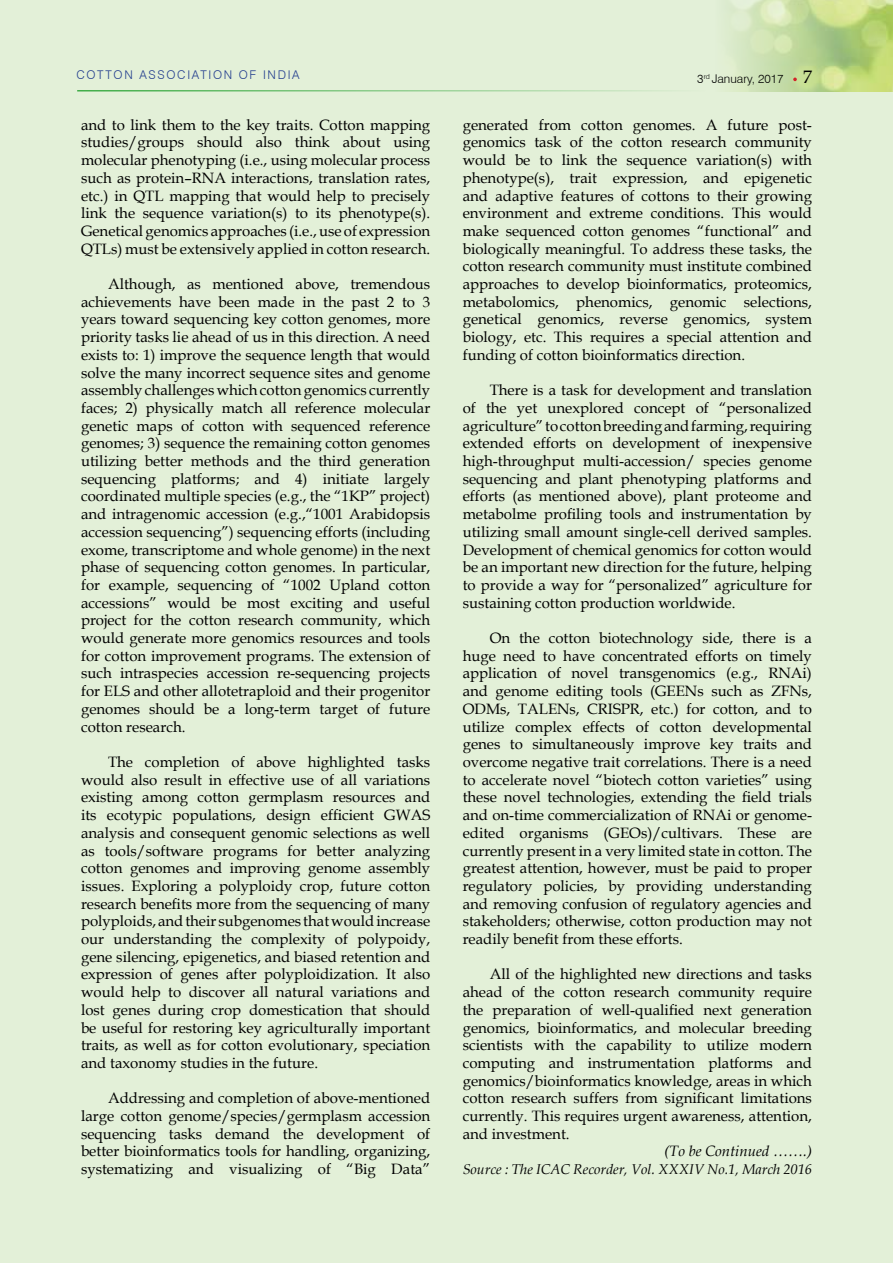
<style>
.page{position:relative;width:893px;height:1263px;background:#e3f0d8}
.page>*{position:absolute;margin:0;border:0;box-sizing:border-box;transform-origin:0 0}
.t1{font:15px/17.7px "Book Antiqua";color:#000;text-align:justify}
.t2{font:italic 15px "Book Antiqua";color:#000}
.t3{font:italic 14.25px "Book Antiqua";color:#000}
.t4{font:300 12px "Swiss 721 BT";letter-spacing:.14em;color:#25408f}
.t5{font:300 12px "Swiss 721 BT";color:#000}
.s1{font-family:"Book Antiqua";font-weight:400;font-size:18px}
</style>
<div class="page">
<img style="left:727px;top:0;width:166px;height:91px">
<hr style="left:77px;top:90px;width:628px;height:2px;background:#41ad49">
<svg style="left:793px;top:78px;width:4px;height:3px"></svg>
<p class="t4" style="left:76px;top:67px;width:225px">COTTON ASSOCIATION OF INDIA</p>
<p class="t5" style="left:697px;top:71px;width:116px">3<sup>RD</sup> JANUARY, 2017 <span class="s1">7</span></p>
<p class="t1" style="left:81px;top:115px;width:351px">and to link them to the key traits. Cotton mapping studies/groups should also think about using molecular phenotyping (i.e., using molecular process such as protein–RNA interactions, translation rates, etc.) in QTL mapping that would help to precisely link the sequence variation(s) to its phenotype(s).<br>Genetical genomics approaches (i.e., use of expression QTLs) must be extensively applied in cotton research.</p>
<p class="t1" style="left:81px;top:275px;width:351px;text-indent:27px">Although, as mentioned above, tremendous achievements have been made in the past 2 to 3 years toward sequencing key cotton genomes, more priority tasks lie ahead of us in this direction. A need exists to: 1) improve the sequence length that would solve the many incorrect sequence sites and genome assembly challenges which cotton genomics currently faces; 2) physically match all reference molecular genetic maps of cotton with sequenced reference genomes; 3) sequence the remaining cotton genomes utilizing better methods and the third generation sequencing platforms; and 4) initiate largely coordinated multiple species (e.g., the “1KP” project) and intragenomic accession (e.g.,“1001 Arabidopsis accession sequencing”) sequencing efforts (including exome, transcriptome and whole genome) in the next phase of sequencing cotton genomes. In particular, for example, sequencing of “1002 Upland cotton accessions” would be most exciting and useful project for the cotton research community, which would generate more genomics resources and tools for cotton improvement programs. The extension of such intraspecies accession re-sequencing projects for ELS and other allotetraploid and their progenitor genomes should be a long-term target of future cotton research.</p>
<p class="t1" style="left:81px;top:753px;width:351px;text-indent:27px">The completion of above highlighted tasks would also result in effective use of all variations existing among cotton germplasm resources and its ecotypic populations, design efficient GWAS analysis and consequent genomic selections as well as tools/software programs for better analyzing cotton genomes and improving genome assembly issues. Exploring a polyploidy crop, future cotton research benefits more from the sequencing of many polyploids, and their subgenomes that would increase our understanding the complexity of polypoidy, gene silencing, epigenetics, and biased retention and expression of genes after polyploidization. It also would help to discover all natural variations and lost genes during crop domestication that should be useful for restoring key agriculturally important traits, as well as for cotton evolutionary, speciation and taxonomy studies in the future.</p>
<p class="t1" style="left:81px;top:1089px;width:351px;text-indent:27px">Addressing and completion of above-mentioned large cotton genome/species/germplasm accession sequencing tasks demand the development of better bioinformatics tools for handling, organizing, systematizing and visualizing of “Big Data”</p>
<p class="t1" style="left:463px;top:115px;width:351px">generated from cotton genomes. A future post&shy;genomics task of the cotton research community would be to link the sequence variation(s) with phenotype(s), trait expression, and epigenetic and adaptive features of cottons to their growing environment and extreme conditions. This would make sequenced cotton genomes “functional” and biologically meaningful. To address these tasks, the cotton research community must institute combined approaches to develop bioinformatics, proteomics, metabolomics, phenomics, genomic selections, genetical genomics, reverse genomics, system biology, etc. This requires a special attention and funding of cotton bioinformatics direction.</p>
<p class="t1" style="left:463px;top:381px;width:351px;text-indent:27px">There is a task for development and translation of the yet unexplored concept of “personalized agriculture” to cotton breeding and farming, requiring extended efforts on development of inexpensive high-throughput multi-accession/ species genome sequencing and plant phenotyping platforms and efforts (as mentioned above), plant proteome and metabolme profiling tools and instrumentation by utilizing small amount single-cell derived samples.<br>Development of chemical genomics for cotton would be an important new direction for the future, helping to provide a way for “personalized” agriculture for sustaining cotton production worldwide.</p>
<p class="t1" style="left:463px;top:629px;width:351px;text-indent:27px">On the cotton biotechnology side, there is a huge need to have concentrated efforts on timely application of novel transgenomics (e.g., RNAi) and genome editing tools (GEENs such as ZFNs, ODMs, TALENs, CRISPR, etc.) for cotton, and to utilize complex effects of cotton developmental genes to simultaneously improve key traits and overcome negative trait correlations. There is a need to accelerate novel “biotech cotton varieties” using these novel technologies, extending the field trials and on-time commercialization of RNAi or genome&shy;edited organisms (GEOs)/cultivars. These are currently present in a very limited state in cotton. The greatest attention, however, must be paid to proper regulatory policies, by providing understanding and removing confusion of regulatory agencies and stakeholders; otherwise, cotton production may not readily benefit from these efforts.</p>
<p class="t1" style="left:463px;top:965px;width:351px;text-indent:27px">All of the highlighted new directions and tasks ahead of the cotton research community require the preparation of well-qualified next generation genomics, bioinformatics, and molecular breeding scientists with the capability to utilize modern computing and instrumentation platforms and genomics/bioinformatics knowledge, areas in which cotton research suffers from significant limitations currently. This requires urgent awareness, attention, and investment.</p>
<p class="t2" style="left:664px;top:1141px;width:149px">(To be Continued …….)</p>
<p class="t3" style="left:463px;top:1159px;width:351px">Source : The ICAC Recorder, Vol. XXXIV No.1, March 2016</p>
</div>
